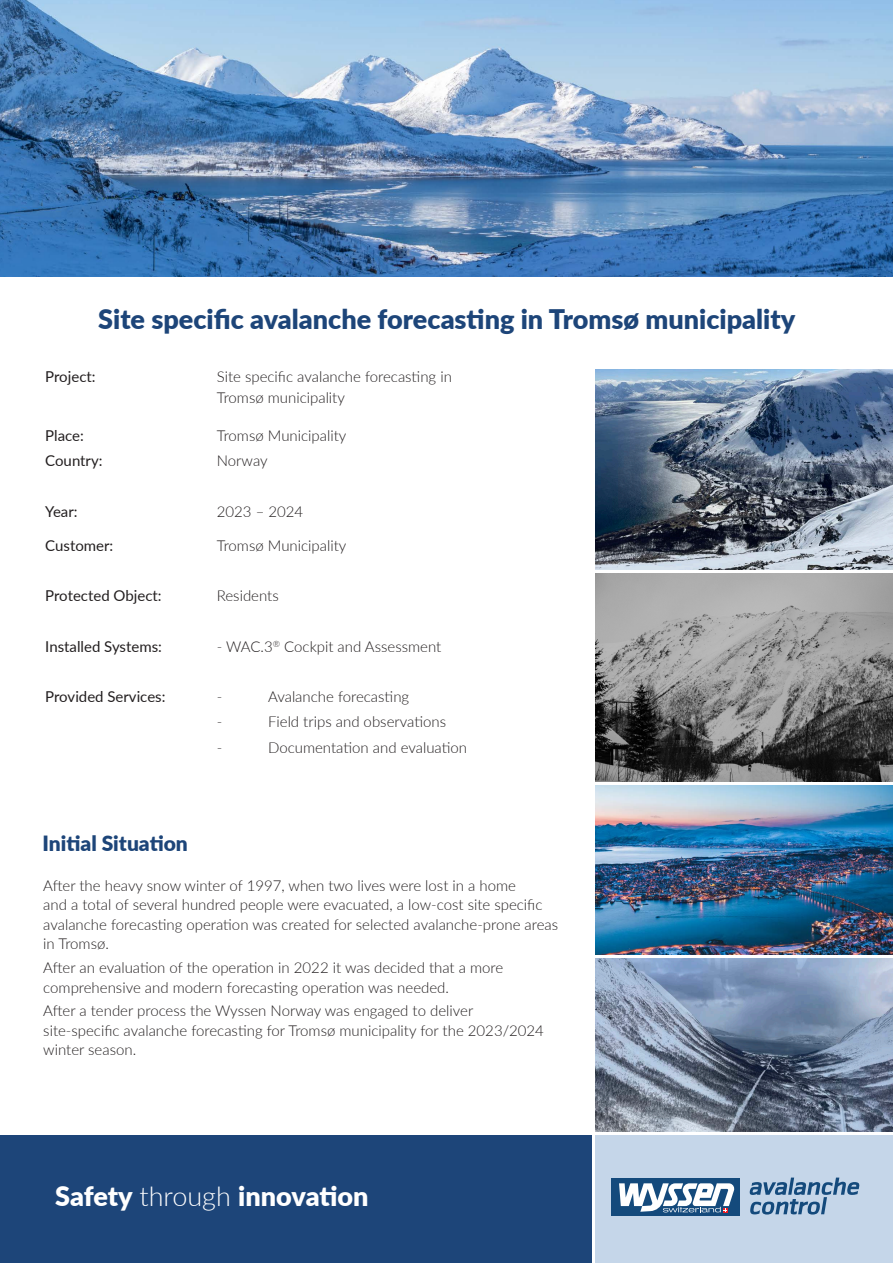
<style>
.page{position:relative;width:893px;height:1263px;background:#fff}
.page>*{position:absolute;margin:0;border:0;box-sizing:border-box;transform-origin:0 0}
.t1{font:900 27px "Lato";color:#1d4579}
.t2{font:900 27px "Lato";letter-spacing:-.005em;color:#fff}
.t3{font:900 21px "Lato";color:#1d4579}
.t4{font:300 15px/19.5px "Lato";color:#231f20}
.t5{font:15px/25.2px "Lato";color:#231f20}
.s1{font-weight:300}
</style>
<div class="page">
<div style="left:0;top:1135px;width:591px;height:128px;background:#1d4579"></div>
<div style="left:595px;top:1135px;width:298px;height:128px;background:#c5d6e9"></div>
<div style="left:612px;top:1178px;width:128px;height:37px;background:#144a7c"></div>
<svg style="left:750px;top:1177px;width:109px;height:37px"></svg>
<svg style="left:619px;top:1183px;width:116px;height:29px"></svg>
<img style="left:595px;top:370px;width:298px;height:199px">
<img style="left:595px;top:958px;width:298px;height:173px">
<img style="left:595px;top:785px;width:298px;height:169px">
<img style="left:595px;top:573px;width:298px;height:208px">
<img style="left:0;top:0;width:893px;height:276px">
<h1 class="t1" style="left:98px;top:299px;width:699px">Site specific avalanche forecasting in Tromsø municipality</h1>
<p class="t5" style="left:45px;top:363px;width:52px">Project:</p>
<p class="t5" style="left:45px;top:422px;width:59px">Place:<br>Country:</p>
<p class="t5" style="left:45px;top:498px;width:34px">Year:</p>
<p class="t5" style="left:45px;top:532px;width:70px">Customer:</p>
<p class="t5" style="left:45px;top:582px;width:118px">Protected Object:</p>
<p class="t5" style="left:45px;top:633px;width:118px">Installed Systems:</p>
<p class="t5" style="left:45px;top:683px;width:122px">Provided Services:</p>
<p class="t4" style="left:217px;top:366px;width:237px;line-height:21px">Site specific avalanche forecasting in<br>Tromsø municipality</p>
<p class="t4" style="left:217px;top:422px;width:131px;line-height:25.2px">Tromsø Municipality<br>Norway</p>
<p class="t4" style="left:217px;top:501px;width:88px">2023 – 2024</p>
<p class="t4" style="left:217px;top:535px;width:131px">Tromsø Municipality</p>
<p class="t4" style="left:217px;top:585px;width:63px">Residents</p>
<p class="t4" style="left:217px;top:636px;width:226px">- WAC.3<sup>®</sup> Cockpit and Assessment</p>
<p class="t4" style="left:217px;top:686px;width:7px">-</p>
<p class="t4" style="left:268px;top:686px;width:143px">Avalanche forecasting</p>
<p class="t4" style="left:217px;top:712px;width:7px">-</p>
<p class="t4" style="left:268px;top:712px;width:179px">Field trips and observations</p>
<p class="t4" style="left:217px;top:737px;width:7px">-</p>
<p class="t4" style="left:268px;top:737px;width:201px">Documentation and evaluation</p>
<h2 class="t3" style="left:43px;top:828px;width:147px">Initial Situation</h2>
<p class="t4" style="left:43px;top:875px;width:516px">After the heavy snow winter of 1997, when two lives were lost in a home<br>and a total of several hundred people were evacuated, a low-cost site specific avalanche forecasting operation was created for selected avalanche-prone areas in Tromsø.</p>
<p class="t4" style="left:43px;top:957px;width:461px">After an evaluation of the operation in 2022 it was decided that a more comprehensive and modern forecasting operation was needed.</p>
<p class="t4" style="left:43px;top:1001px;width:502px">After a tender process the Wyssen Norway was engaged to deliver site-specific avalanche forecasting for Tromsø municipality for the 2023/2024 winter season.</p>
<h1 class="t2" style="left:55px;top:1175px;width:315px">Safety <span class="s1">through</span> innovation</h1>
</div>
